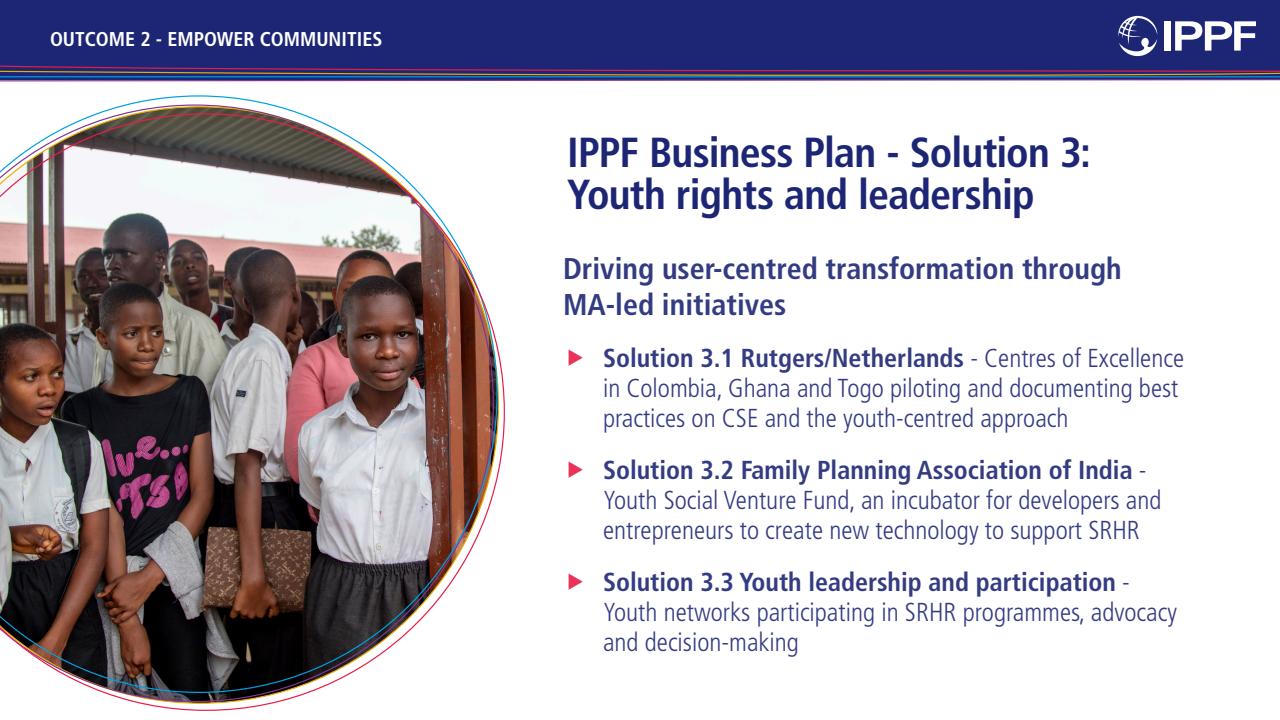
<style>
.page{position:relative;width:1280px;height:720px;background:#fff}
.page>*{position:absolute;margin:0;border:0;box-sizing:border-box;transform-origin:0 0}
.body-ol{font:700 condensed 42px "Frutiger LT Std";letter-spacing:-.02em;color:#1c2674}
.Bullets{font:700 condensed 30px/36px "Frutiger LT Std";color:#333c82}
.t1{font:300 condensed 26px/30px "Frutiger LT Std";color:#333c82}
.t2{font:700 condensed 20px "Frutiger LT Std";color:#fff}
.s1{font-weight:700}
</style>
<div class="page">
<div style="left:0;top:0;width:1280px;height:80px;background:#1c2674"></div>
<div style="left:1164px;top:21px;width:7px;height:30px;background:#fff"></div>
<svg style="left:1175px;top:21px;width:81px;height:30px"></svg>
<svg style="left:1118px;top:15px;width:39px;height:41px"></svg>
<svg style="left:0;top:65px;width:1280px;height:17px"></svg>
<hr style="left:0;top:76px;width:1280px;height:1px;background:#009fe3">
<svg style="left:98px;top:95px;width:202px;height:18px"></svg>
<img style="left:0;top:113px;width:505px;height:598px">
<p class="t2" style="left:50px;top:27px;width:334px">OUTCOME 2 - EMPOWER COMMUNITIES</p>
<p class="body-ol" style="left:567px;top:127px;width:526px">IPPF Business Plan - Solution 3:</p>
<p class="body-ol" style="left:567px;top:169px;width:469px">Youth rights and leadership</p>
<p class="Bullets" style="left:563px;top:251px;width:560px">Driving user-centred transformation through<br>MA-led initiatives</p>
<p class="t1" style="left:603px;top:344px;width:583px"><span class="s1">Solution 3.1 Rutgers/Netherlands</span> - Centres of Excellence in Colombia, Ghana and Togo piloting and documenting best practices on CSE and the youth-centred approach</p>
<p class="t1" style="left:603px;top:456px;width:560px"><span class="s1">Solution 3.2 Family Planning Association of India</span> -<br>Youth Social Venture Fund, an incubator for developers and entrepreneurs to create new technology to support SRHR</p>
<p class="t1" style="left:603px;top:568px;width:575px"><span class="s1">Solution 3.3 Youth leadership and participation</span> -<br>Youth networks participating in SRHR programmes, advocacy and decision-making</p>
</div>
